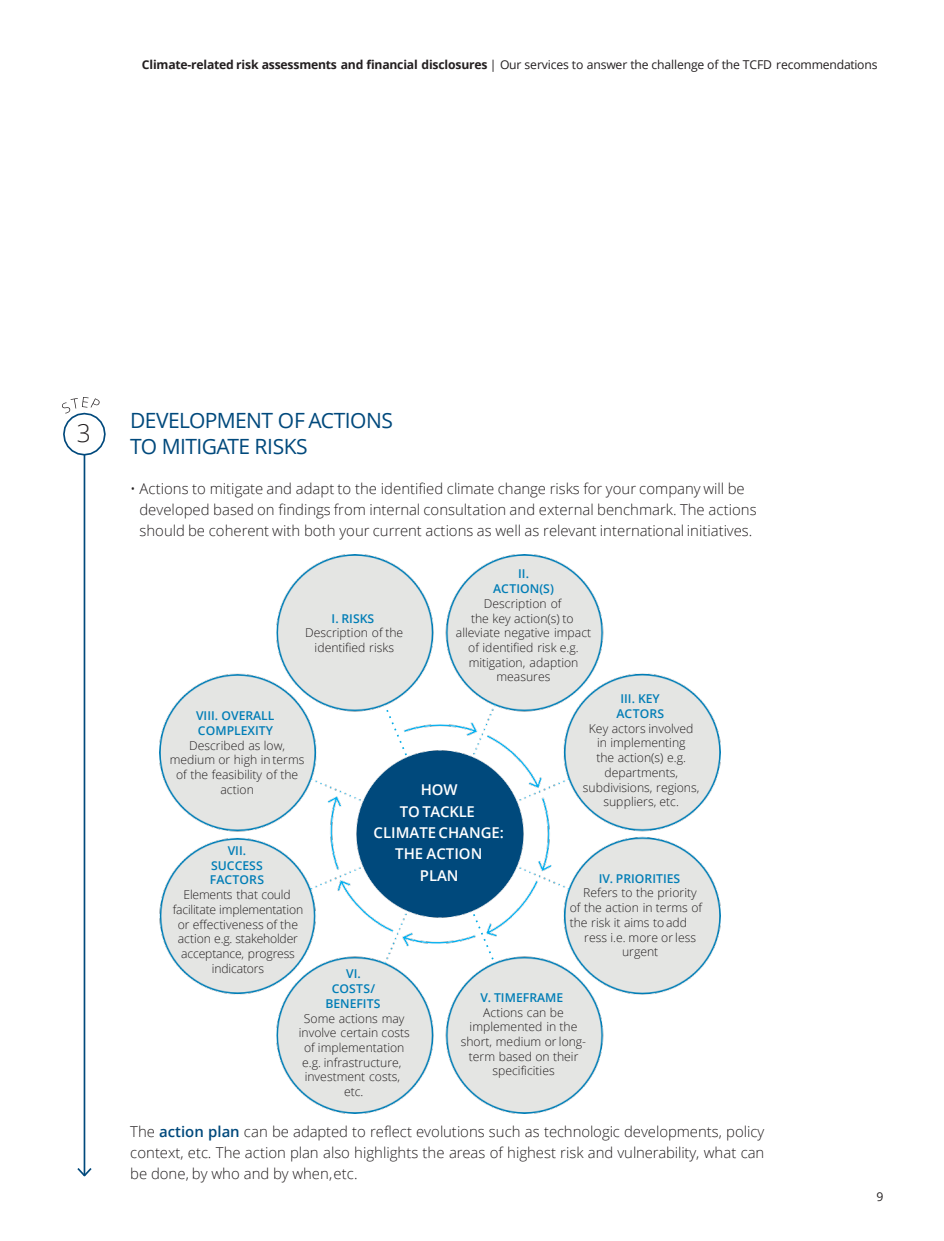
<style>
.page{position:relative;width:944px;height:1241px;background:#fff}
.page>*{position:absolute;margin:0;border:0;box-sizing:border-box;transform-origin:0 0}
.t1{font:300 24.5px "Open Sans";color:#231f20}
.t2{font:21px/25.2px "Open Sans";letter-spacing:-.03em;color:#00497c}
.t3{font:300 14.88px/21.2px "Open Sans";color:#231f20;text-align:justify}
.t4{font:600 14.88px/21.2px "Open Sans";letter-spacing:-.005em;color:#fff;text-align:center}
.t5{font:300 12.25px/14.7px "Open Sans";color:#231f20;text-align:center}
.t6{font:600 12.25px/14.7px "Open Sans";letter-spacing:.005em;color:#007db6;text-align:center}
.t7{font:12.25px "Open Sans";letter-spacing:-.01em;color:#231f20}
.s1{font-weight:700}
.s2{font-weight:600;color:#00497c}
</style>
<div class="page">
<hr style="left:84px;top:449px;width:1px;height:726px;background:#00497c">
<svg style="left:77px;top:1166px;width:15px;height:11px"></svg>
<svg style="left:62px;top:397px;width:44px;height:60px"></svg>
<img style="left:159px;top:555px;width:561px;height:558px">
<p class="t7" style="left:142px;top:56px;width:737px"><span class="s1">Climate-related risk assessments and financial disclosures</span> | Our services to answer the challenge of the TCFD recommendations</p>
<p class="t1" style="left:77px;top:416px;width:16px">3</p>
<p class="t2" style="left:130px;top:408px;width:264px">DEVELOPMENT OF ACTIONS<br>TO MITIGATE RISKS</p>
<p class="t3" style="left:139px;top:478px;width:618px;text-align:left;text-indent:-9px">• Actions to mitigate and adapt to the identified climate change risks for your company will be developed based on findings from internal consultation and external benchmark. The actions should be coherent with both your current actions as well as relevant international initiatives.</p>
<p class="t6" style="left:331px;top:610px;width:44px">I. RISKS</p>
<p class="t5" style="left:305px;top:625px;width:100px">Description of the identified risks</p>
<p class="t6" style="left:493px;top:566px;width:62px">II.<br>ACTION(S)</p>
<p class="t5" style="left:471px;top:596px;width:104px">Description of<br>the key action(s) to</p>
<p class="t5" style="left:456px;top:625px;width:137px">alleviate negative impact of identified risk e.g. mitigation, adaption measures</p>
<p class="t6" style="left:616px;top:691px;width:49px">III. KEY<br>ACTORS</p>
<p class="t5" style="left:588px;top:720px;width:106px">Key actors involved in implementing the action(s) e.g. departments,</p>
<p class="t5" style="left:582px;top:779px;width:118px">subdivisions, regions, suppliers, etc.</p>
<p class="t6" style="left:196px;top:708px;width:80px;text-align:left">VIII. OVERALL<br>COMPLEXITY</p>
<p class="t5" style="left:170px;top:737px;width:136px">Described as low, medium or high in terms of the feasibility of the action</p>
<p class="t4" style="left:400px;top:779px;width:76px">HOW<br>TO TACKLE</p>
<p class="t4" style="left:373px;top:821px;width:132px">CLIMATE CHANGE:<br>THE ACTION</p>
<p class="t4" style="left:420px;top:865px;width:40px">PLAN</p>
<p class="t6" style="left:210px;top:843px;width:56px">VII.<br>SUCCESS<br>FACTORS</p>
<p class="t5" style="left:173px;top:887px;width:132px">Elements that could facilitate implementation or effectiveness of the action e.g. stakeholder acceptance, progress indicators</p>
<p class="t6" style="left:598px;top:870px;width:83px">IV. PRIORITIES</p>
<p class="t5" style="left:569px;top:885px;width:134px;text-align:left;text-indent:13px">Refers to the priority of the action in terms of the risk it aims toadd</p>
<p class="t5" style="left:584px;top:929px;width:113px">ress i.e. more or less urgent</p>
<p class="t6" style="left:332px;top:966px;width:45px">VI.<br>COSTS/</p>
<p class="t6" style="left:325px;top:996px;width:56px">BENEFITS</p>
<p class="t5" style="left:299px;top:1010px;width:112px">Some actions may involve certain costs of implementation</p>
<p class="t5" style="left:302px;top:1054px;width:101px;text-align:left">e.g. infrastructure, investment costs,</p>
<p class="t5" style="left:344px;top:1084px;width:21px">etc.</p>
<p class="t3" style="left:130px;top:1120px;width:635px">The <span class="s2">action plan</span> can be adapted to reflect evolutions such as technologic developments, policy context, etc. The action plan also highlights the areas of highest risk and vulnerability, what can be done, by who and by when,etc.</p>
<p class="t6" style="left:480px;top:990px;width:84px">V. TIMEFRAME</p>
<p class="t5" style="left:461px;top:1004px;width:127px">Actions can be implemented in the short, medium or long&shy;term based on their specificities</p>
<p class="t7" style="left:876px;top:1188px;width:8px">9</p>
</div>
